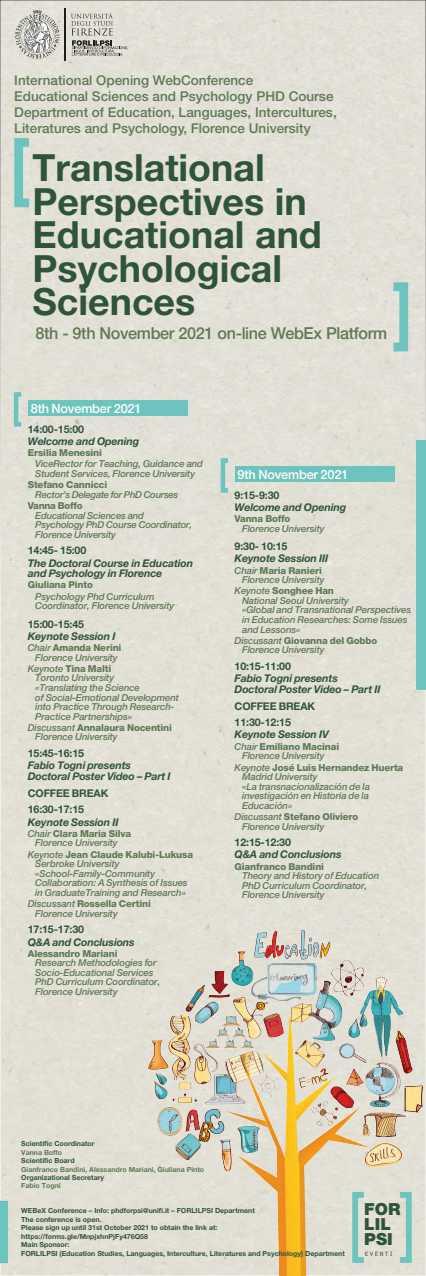
<style>
.page{position:relative;width:426px;height:1276px;background:#fff}
.page>*{position:absolute;margin:0;border:0;box-sizing:border-box;transform-origin:0 0}
.Normale{font:700 37.5px/33.5px "Helvetica Neue LT Pro";color:#2f543a}
.t1{font:900 16.65px "Helvetica Neue LT Pro";color:#2f543a}
.Normale-2{font:500 16.5px "Helvetica Neue LT Pro";letter-spacing:-.02em;color:#5e7a54}
.t2{font:500 13.5px/16.2px "Helvetica Neue LT Pro";color:#5e7a54}
.t3{font:500 12.75px "Helvetica Neue LT Pro";letter-spacing:-.015em;color:#fff}
.t4{font:italic 700 10.6px/10.6px "Helvetica Neue LT Pro";letter-spacing:-.01em;color:#2f543a}
.t5{font:700 10.6px "Helvetica Neue LT Pro";letter-spacing:-.01em;color:#2f543a}
.t6{font:italic 500 9.55px/9.6px "Helvetica Neue LT Pro";letter-spacing:-.01em;color:#5e7a54}
.t7{font:italic 500 9.55px/9.6px "Helvetica Neue LT Pro";letter-spacing:-.03em;color:#5e7a54}
.t8{font:800 9.55px "Helvetica Neue LT Pro";letter-spacing:-.015em;color:#5e7a54}
.Normale-3{font:8.2px "Orator Std";color:#2f543a}
.t9{font:700 7px/8.4px "Helvetica Neue LT Pro";color:#2f543a}
.t10{font:700 7px/8.4px "Helvetica Neue LT Pro";color:#5e7a54}
.s1{font-weight:800;font-style:normal}
.s2{color:#5e7a54}
.s3{color:#2f543a}
</style>
<div class="page">
<div style="left:2px;top:2px;width:421px;height:1272px;background:#e2e0d6"></div>
<img style="left:70px;top:904px;width:355px;height:372px">
<div style="left:388px;top:282px;width:19px;height:69px;border:9px solid #6dc3bd"></div>
<div style="left:14px;top:138px;width:19px;height:69px;border:9px solid #6dc3bd"></div>
<div style="left:396px;top:1192px;width:15px;height:71px;border:6px solid #6dc3bd"></div>
<div style="left:352px;top:1192px;width:14px;height:71px;border:6px solid #6dc3bd"></div>
<svg style="left:0;top:1201px;width:7px;height:62px"></svg>
<hr style="left:65px;top:9px;width:1px;height:52px;background:#1d1d1b">
<svg style="left:15px;top:9px;width:45px;height:50px;background:#c3c2bc"></svg>
<svg style="left:71px;top:13px;width:57px;height:43px;background:#bfbeb5"></svg>
<div style="left:416px;top:440px;width:9px;height:249px;background:#6dc3bd"></div>
<div style="left:14px;top:392px;width:9px;height:34px;border:5px solid #6dc3bd"></div>
<div style="left:28px;top:401px;width:159px;height:15px;background:#6dc3bd"></div>
<div style="left:220px;top:458px;width:10px;height:34px;border:5px solid #6dc3bd"></div>
<div style="left:234px;top:467px;width:160px;height:15px;background:#6dc3bd"></div>
<p class="t2" style="left:14px;top:71px;width:240px">International Opening WebConference</p>
<p class="t2" style="left:14px;top:88px;width:320px">Educational Sciences and Psychology PHD Course</p>
<p class="t2" style="left:14px;top:104px;width:323px">Department of Education, Languages, Intercultures,<br>Literatures and Psychology, Florence University</p>
<p class="Normale" style="left:32px;top:150px;width:290px">Translational<br>Perspectives in<br>Educational and<br>Psychological<br>Sciences</p>
<p class="Normale-2" style="left:35px;top:323px;width:353px">8th - 9th November 2021 on-line WebEx Platform</p>
<p class="t3" style="left:31px;top:401px;width:112px">8th November 2021</p>
<p class="t5" style="left:28px;top:422px;width:58px">14:00-15:00</p>
<p class="t4" style="left:28px;top:435px;width:113px">Welcome and Opening</p>
<p class="t8" style="left:28px;top:447px;width:76px">Ersilia Menesini</p>
<p class="t6" style="left:35px;top:459px;width:169px">ViceRector for Teaching, Guidance and<br>Student Services, Florence University</p>
<p class="t7" style="left:35px;top:480px;width:144px;text-indent:-8px"><span class="s1">Stefano Cannicci<br></span>Rector’s Delegate for PhD Courses</p>
<p class="t6" style="left:35px;top:501px;width:158px;text-indent:-8px"><span class="s1">Vanna Boffo<br></span>Educational Sciences and<br>Psychology PhD Course Coordinator,<br>Florence University</p>
<p class="t5" style="left:28px;top:544px;width:60px">14:45- 15:00</p>
<p class="t4" style="left:28px;top:557px;width:167px">The Doctoral Course in Education and Psychology in Florence</p>
<p class="t8" style="left:28px;top:579px;width:67px">Giuliana Pinto</p>
<p class="t6" style="left:35px;top:591px;width:140px">Psychology Phd Curriculum<br>Coordinator, Florence University</p>
<p class="t5" style="left:28px;top:617px;width:58px">15:00-15:45</p>
<p class="t4" style="left:28px;top:630px;width:89px">Keynote Session I</p>
<p class="t6" style="left:28px;top:643px;width:95px;text-align:center">Chair <span class="s1">Amanda Nerini<br></span>Florence University</p>
<p class="t6" style="left:35px;top:663px;width:145px;text-indent:-8px">Keynote <span class="s1">Tina Malti<br></span>Toronto University<br>«Translating the Science<br>of Social-Emotional Development into Practice Through Research-<br>Practice Partnerships»</p>
<p class="t6" style="left:35px;top:722px;width:138px;text-indent:-8px">Discussant <span class="s1">Annalaura Nocentini<br></span>Florence University</p>
<p class="t5" style="left:28px;top:746px;width:58px">15:45-16:15</p>
<p class="t4" style="left:28px;top:760px;width:144px">Fabio Togni presents<br>Doctoral Poster Video – Part I</p>
<p class="t5" style="left:28px;top:786px;width:82px">COFFEE BREAK</p>
<p class="t5" style="left:28px;top:803px;width:58px">16:30-17:15</p>
<p class="t4" style="left:28px;top:816px;width:92px">Keynote Session II</p>
<p class="t6" style="left:35px;top:828px;width:97px;text-indent:-8px">Chair <span class="s1">Clara Maria Silva<br></span>Florence University</p>
<p class="t6" style="left:35px;top:849px;width:159px;text-indent:-8px">Keynote <span class="s1">Jean Claude Kalubi-Lukusa<br></span>Serbroke University «School-Family-Community<br>Collaboration: A Synthesis of Issues in GraduateTraining and Research»</p>
<p class="t6" style="left:35px;top:898px;width:117px;text-indent:-8px">Discussant <span class="s1">Rossella Certini<br></span>Florence University</p>
<p class="t5" style="left:28px;top:923px;width:58px">17:15-17:30</p>
<p class="t4" style="left:28px;top:936px;width:108px">Q&amp;A and Conclusions</p>
<p class="t6" style="left:35px;top:948px;width:126px;text-indent:-8px"><span class="s1">Alessandro Mariani<br></span>Research Methodologies for<br>Socio-Educational Services<br>PhD Curriculum Coordinator,<br>Florence University</p>
<p class="t3" style="left:237px;top:467px;width:112px">9th November 2021</p>
<p class="t5" style="left:234px;top:488px;width:46px">9:15-9:30</p>
<p class="t4" style="left:234px;top:501px;width:113px">Welcome and Opening</p>
<p class="t6" style="left:242px;top:514px;width:84px;text-indent:-8px"><span class="s1">Vanna Boffo<br></span>Florence University</p>
<p class="t5" style="left:234px;top:540px;width:54px">9:30- 10:15</p>
<p class="t4" style="left:234px;top:553px;width:95px">Keynote Session III</p>
<p class="t6" style="left:234px;top:565px;width:91px;text-align:right">Chair <span class="s1">Maria Ranieri<br></span>Florence University</p>
<p class="t6" style="left:242px;top:586px;width:170px;text-indent:-8px">Keynote <span class="s1">Songhee Han<br></span>National Seoul University<br>«Global and Transnational Perspectives in Education Researches: Some Issues and Lessons»</p>
<p class="t6" style="left:242px;top:635px;width:136px;text-indent:-8px">Discussant <span class="s1">Giovanna del Gobbo<br></span>Florence University</p>
<p class="t5" style="left:234px;top:659px;width:58px">10:15-11:00</p>
<p class="t4" style="left:234px;top:673px;width:147px">Fabio Togni presents<br>Doctoral Poster Video – Part II</p>
<p class="t5" style="left:234px;top:699px;width:82px">COFFEE BREAK</p>
<p class="t5" style="left:234px;top:716px;width:58px">11:30-12:15</p>
<p class="t4" style="left:234px;top:729px;width:96px">Keynote Session IV</p>
<p class="t6" style="left:242px;top:741px;width:98px;text-indent:-8px">Chair <span class="s1">Emiliano Macinai<br></span>Florence University</p>
<p class="t6" style="left:242px;top:762px;width:162px;text-indent:-8px">Keynote <span class="s1">José Luis Hernandez Huerta<br></span>Madrid University<br>«La transnacionalización de la investigación en Historia de la<br>Educación»</p>
<p class="t6" style="left:242px;top:811px;width:117px;text-indent:-8px">Discussant <span class="s1">Stefano Oliviero<br></span>Florence University</p>
<p class="t5" style="left:234px;top:836px;width:58px">12:15-12:30</p>
<p class="t4" style="left:234px;top:849px;width:108px">Q&amp;A and Conclusions</p>
<p class="t6" style="left:242px;top:861px;width:138px;text-indent:-8px"><span class="s1">Gianfranco Bandini<br></span>Theory and History of Education<br>PhD Curriculum Coordinator,<br>Florence University</p>
<p class="t9" style="left:21px;top:1139px;width:75px">Scientific Coordinator<br><span class="s2">Vanna Boffo</span></p>
<p class="t10" style="left:21px;top:1156px;width:184px"><span class="s3">Scientific Board<br></span>Gianfranco Bandini, Alessandro Mariani, Giuliana Pinto</p>
<p class="t9" style="left:21px;top:1173px;width:84px">Organizational Secretary<br><span class="s2">Fabio Togni</span></p>
<p class="t9" style="left:21px;top:1206px;width:235px">WEBeX Conference – Info: phdforpsi@unifi.it – FORLILPSI Department</p>
<p class="t9" style="left:21px;top:1215px;width:82px">The conference is open.</p>
<p class="t9" style="left:21px;top:1223px;width:197px">Please sign up until 31st October 2021 to obtain the link at:</p>
<p class="t9" style="left:21px;top:1231px;width:128px">https://forms.gle/MnpjxhnPjFy476Q58</p>
<p class="t9" style="left:21px;top:1240px;width:50px">Main Sponsor:</p>
<p class="t9" style="left:21px;top:1248px;width:325px">FORLILPSI (Education Studies, Languages, Interculture, Literatures and Psychology) Department</p>
<p class="t1" style="left:364px;top:1199px;width:38px">FOR</p>
<p class="t1" style="left:364px;top:1214px;width:28px">LIL</p>
<p class="t1" style="left:364px;top:1229px;width:30px">PSI</p>
<p class="Normale-3" style="left:364px;top:1247px;width:31px">eventi</p>
</div>
